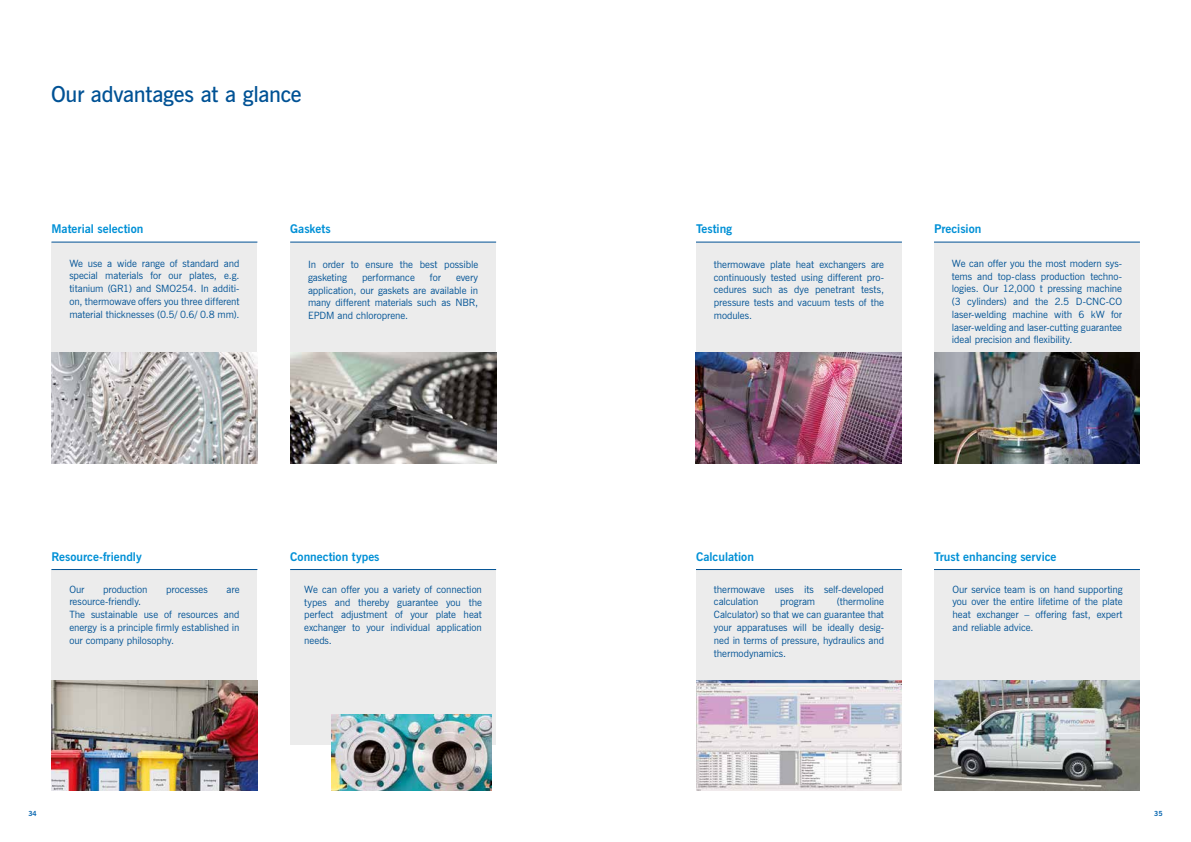
<style>
.page{position:relative;width:1191px;height:842px;background:#fff}
.page>*{position:absolute;margin:0;border:0;box-sizing:border-box;transform-origin:0 0}
.t1{font:600 22px "News Gothic";letter-spacing:-.015em;color:#005295}
.t2{font:700 12px "News Gothic";color:#0090d6}
.t3{font:10px/12.8px "News Gothic";letter-spacing:-.005em;color:#005295;text-align:justify}
.t4{font:700 7px "News Gothic";color:#0062ae}
</style>
<div class="page">
<div style="left:51px;top:242px;width:206px;height:113px;background:#ececec"></div>
<hr style="left:51px;top:242px;width:206px;height:1px;background:#005295">
<div style="left:51px;top:570px;width:206px;height:175px;background:#ececec"></div>
<hr style="left:51px;top:569px;width:206px;height:1px;background:#005295">
<div style="left:696px;top:242px;width:206px;height:175px;background:#ececec"></div>
<hr style="left:696px;top:242px;width:206px;height:1px;background:#005295">
<div style="left:696px;top:570px;width:206px;height:175px;background:#ececec"></div>
<hr style="left:696px;top:569px;width:206px;height:1px;background:#005295">
<div style="left:934px;top:570px;width:206px;height:175px;background:#ececec"></div>
<hr style="left:934px;top:569px;width:206px;height:1px;background:#005295">
<div style="left:290px;top:242px;width:206px;height:117px;background:#ececec"></div>
<hr style="left:290px;top:242px;width:206px;height:1px;background:#005295">
<div style="left:290px;top:570px;width:206px;height:175px;background:#ececec"></div>
<hr style="left:290px;top:569px;width:206px;height:1px;background:#005295">
<div style="left:934px;top:242px;width:206px;height:175px;background:#ececec"></div>
<hr style="left:934px;top:242px;width:206px;height:1px;background:#005295">
<img style="left:51px;top:353px;width:206px;height:110px">
<img style="left:51px;top:681px;width:206px;height:110px">
<img style="left:696px;top:680px;width:205px;height:111px">
<img style="left:934px;top:680px;width:206px;height:111px">
<img style="left:290px;top:353px;width:206px;height:110px">
<img style="left:331px;top:714px;width:160px;height:77px">
<img style="left:934px;top:353px;width:206px;height:110px">
<img style="left:696px;top:353px;width:205px;height:110px">
<h1 class="t1" style="left:51px;top:80px;width:252px">Our advantages at a glance</h1>
<p class="t2" style="left:51px;top:220px;width:93px">Material selection</p>
<p class="t2" style="left:290px;top:220px;width:42px">Gaskets</p>
<p class="t2" style="left:696px;top:220px;width:38px">Testing</p>
<p class="t2" style="left:934px;top:220px;width:49px">Precision</p>
<p class="t3" style="left:69px;top:257px;width:172px">We use a wide range of standard and special materials for our plates, e.g. titanium (GR1) and SMO254. In additi&shy;on, thermowave offers you three different material thicknesses (0.5/ 0.6/ 0.8 mm).</p>
<p class="t3" style="left:308px;top:258px;width:172px">In order to ensure the best possible gasketing</p>
<p class="t3" style="left:362px;top:271px;width:54px">performance</p>
<p class="t3" style="left:430px;top:271px;width:12px">for</p>
<p class="t3" style="left:308px;top:271px;width:172px;text-indent:148px">every application, our gaskets are available in many different materials such as NBR, EPDM and chloroprene.</p>
<p class="t3" style="left:714px;top:258px;width:172px">thermowave plate heat exchangers are continuously tested using different pro&shy;cedures such as dye penetrant tests, pressure tests and vacuum tests of the modules.</p>
<p class="t3" style="left:952px;top:257px;width:172px">We can offer you the most modern sys&shy;tems and top-class production techno&shy;logies. Our 12,000 t pressing machine (3 cylinders) and the 2.5 D-CNC-CO laser-welding machine with 6 kW for laser-welding and laser-cutting guarantee ideal precision and flexibility.</p>
<p class="t2" style="left:51px;top:549px;width:92px">Resource-friendly</p>
<p class="t2" style="left:290px;top:549px;width:91px">Connection types</p>
<p class="t2" style="left:696px;top:549px;width:59px">Calculation</p>
<p class="t2" style="left:934px;top:549px;width:124px">Trust enhancing service</p>
<p class="t3" style="left:69px;top:583px;width:17px">Our</p>
<p class="t3" style="left:103px;top:583px;width:46px">production</p>
<p class="t3" style="left:166px;top:583px;width:43px">processes</p>
<p class="t3" style="left:226px;top:583px;width:14px">are</p>
<p class="t3" style="left:69px;top:596px;width:172px;text-align:left">resource-friendly.<br>The sustainable use of resources and energy is a principle firmly established in our company philosophy.</p>
<p class="t3" style="left:304px;top:583px;width:179px">We can offer you a variety of connection types and thereby guarantee you the perfect adjustment of your plate heat exchanger to your individual application needs.</p>
<p class="t3" style="left:714px;top:583px;width:172px">thermowave uses its self-developed calculation</p>
<p class="t3" style="left:714px;top:596px;width:172px;text-indent:123px">(thermoline Calculator) so that we can guarantee that your apparatuses will be ideally desig&shy;ned in terms of pressure, hydraulics and thermodynamics.</p>
<p class="t3" style="left:780px;top:596px;width:36px">program</p>
<p class="t3" style="left:952px;top:583px;width:172px">Our service team is on hand supporting you over the entire lifetime of the plate heat exchanger – offering fast, expert and reliable advice.</p>
<p class="t4" style="left:28px;top:809px;width:10px">34</p>
<p class="t4" style="left:1154px;top:809px;width:10px">35</p>
</div>
